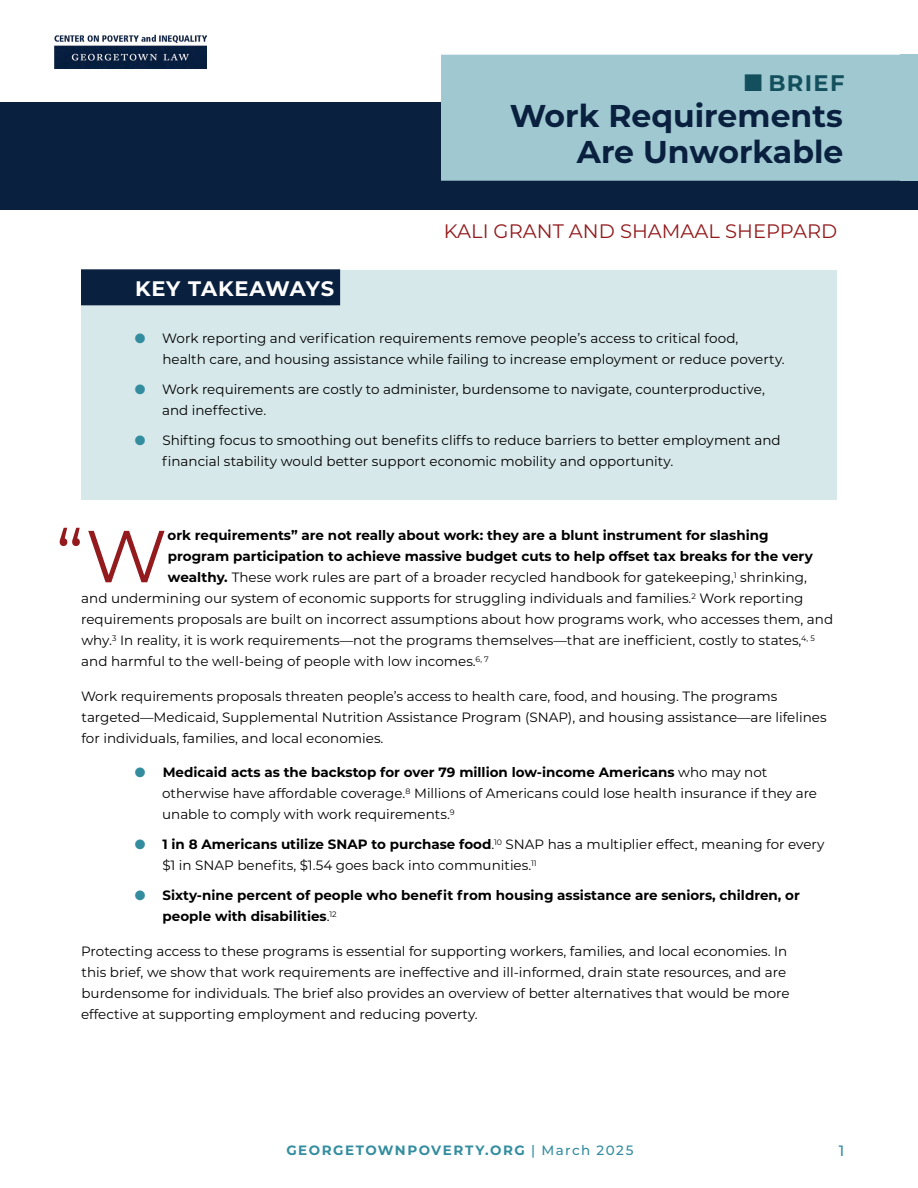
<style>
.page{position:relative;width:918px;height:1188px;background:#fff}
.page>*{position:absolute;margin:0;border:0;box-sizing:border-box;transform-origin:0 0}
.Intro_paragraphs{font:73.5px "Montserrat";color:#931b1d}
.t1{font:700 31.5px/36px "Montserrat";color:#0a203f;text-align:right}
.kicker_head{font:700 22.5px "Montserrat";letter-spacing:.06em;color:#134f5c}
.Sidebar_title{font:700 21px "Montserrat";letter-spacing:.03em;color:#fff}
.B_head{font:19.5px "Montserrat";color:#931b1d}
.t2{font:500 15px "Montserrat";color:#338d9f}
.body_no_indent{font:13.5px/21px "Montserrat";color:#000}
.Intro_paragraphs-2{font:13.5px "Montserrat";color:#000}
.BOX_BULLETS{font:13.5px/21px "Montserrat";color:#000}
.Bullets{font:13.5px/21px "Montserrat";color:#000}
.Intro_paragraphs-3{font:700 13.5px "Montserrat";color:#000}
.Bullets-2{font:700 13.5px/21px "Montserrat";color:#000}
.t3{font:700 13.5px "Montserrat";letter-spacing:.115em;color:#338d9f}
.s1{color:#338d9f}
.s2{font-weight:700}
.s3{font-weight:400}
.s4{font-weight:500}
</style>
<div class="page">
<img style="left:54px;top:35px;width:152px;height:34px">
<div style="left:81px;top:270px;width:756px;height:230px;background:#d7e8eb"></div>
<div style="left:0;top:102px;width:918px;height:108px;background:#0a203f"></div>
<div style="left:441px;top:55px;width:477px;height:126px;background:#9fc8d1"></div>
<div style="left:81px;top:269px;width:259px;height:36px;background:#0a203f"></div>
<p class="kicker_head" style="left:744px;top:66px;width:102px">■ BRIEF</p>
<h1 class="t1" style="left:510px;top:96px;width:335px">Work Requirements<br>Are Unworkable</h1>
<h3 class="B_head" style="left:444px;top:218px;width:395px">KALI GRANT AND SHAMAAL SHEPPARD</h3>
<p class="Sidebar_title" style="left:135px;top:274px;width:201px">KEY TAKEAWAYS</p>
<p class="BOX_BULLETS" style="left:162px;top:327px;width:624px;text-indent:-28px"><span class="s1">●</span> Work reporting and verification requirements remove people’s access to critical food, health care, and housing assistance while failing to increase employment or reduce poverty.</p>
<p class="BOX_BULLETS" style="left:162px;top:378px;width:604px;text-indent:-27px"><span class="s1">●</span> Work requirements are costly to administer, burdensome to navigate, counterproductive, and ineffective.</p>
<p class="BOX_BULLETS" style="left:162px;top:429px;width:620px;text-indent:-27px"><span class="s1">●</span> Shifting focus to smoothing out benefits cliffs to reduce barriers to better employment and financial stability would better support economic mobility and opportunity.</p>
<p class="Intro_paragraphs" style="left:56px;top:506px;width:113px">“W</p>
<p class="Intro_paragraphs-3" style="left:168px;top:526px;width:603px">ork requirements” are not really about work: they are a blunt instrument for slashing</p>
<p class="Intro_paragraphs-3" style="left:168px;top:547px;width:646px">program participation to achieve massive budget cuts to help offset tax breaks for the very</p>
<p class="Intro_paragraphs-2" style="left:168px;top:568px;width:641px"><span class="s2">wealthy.</span> These work rules are part of a broader recycled handbook for gatekeeping,<sup>1</sup> shrinking,</p>
<p class="Intro_paragraphs-2" style="left:81px;top:589px;width:724px">and undermining our system of economic supports for struggling individuals and families.<sup>2</sup> Work reporting</p>
<p class="Intro_paragraphs-2" style="left:81px;top:610px;width:753px">requirements proposals are built on incorrect assumptions about how programs work, who accesses them, and</p>
<p class="Intro_paragraphs-2" style="left:81px;top:631px;width:735px">why.<sup>3</sup> In reality, it is work requirements—not the programs themselves—that are inefficient, costly to states,<sup>4,</sup> <sup>5</sup></p>
<p class="Intro_paragraphs-2" style="left:81px;top:652px;width:409px">and harmful to the well-being of people with low incomes.<sup>6,</sup> <sup>7</sup></p>
<p class="body_no_indent" style="left:81px;top:685px;width:747px">Work requirements proposals threaten people’s access to health care, food, and housing. The programs targeted—Medicaid, Supplemental Nutrition Assistance Program (SNAP), and housing assistance—are lifelines for individuals, families, and local economies.</p>
<p class="Bullets" style="left:162px;top:762px;width:657px;text-indent:-27px"><span class="s1">●</span> <span class="s2">Medicaid acts as the backstop for over 79 million low-income Americans</span> who may not otherwise have affordable coverage.<sup>8</sup> Millions of Americans could lose health insurance if they are unable to comply with work requirements.<sup>9</sup></p>
<p class="Bullets" style="left:162px;top:834px;width:664px;text-indent:-28px"><span class="s1">●</span> <span class="s2">1 in 8 Americans utilize SNAP to purchase food</span>.<sup>10</sup> SNAP has a multiplier effect, meaning for every $1 in SNAP benefits, $1.54 goes back into communities.<sup>11</sup></p>
<p class="Bullets-2" style="left:163px;top:884px;width:639px;text-indent:-28px"><span class="s1">●</span> Sixty-nine percent of people who benefit from housing assistance are seniors, children, or people with disabilities<span class="s3">.</span><sup>12</sup></p>
<p class="body_no_indent" style="left:81px;top:940px;width:710px">Protecting access to these programs is essential for supporting workers, families, and local economies. In this brief, we show that work requirements are ineffective and ill-informed, drain state resources, and are burdensome for individuals. The brief also provides an overview of better alternatives that would be more effective at supporting employment and reducing poverty.</p>
<p class="t3" style="left:286px;top:1141px;width:349px">GEORGETOWNPOVERTY.ORG <span class="s4">| March 2025</span></p>
<p class="t2" style="left:839px;top:1140px;width:7px">1</p>
</div>
